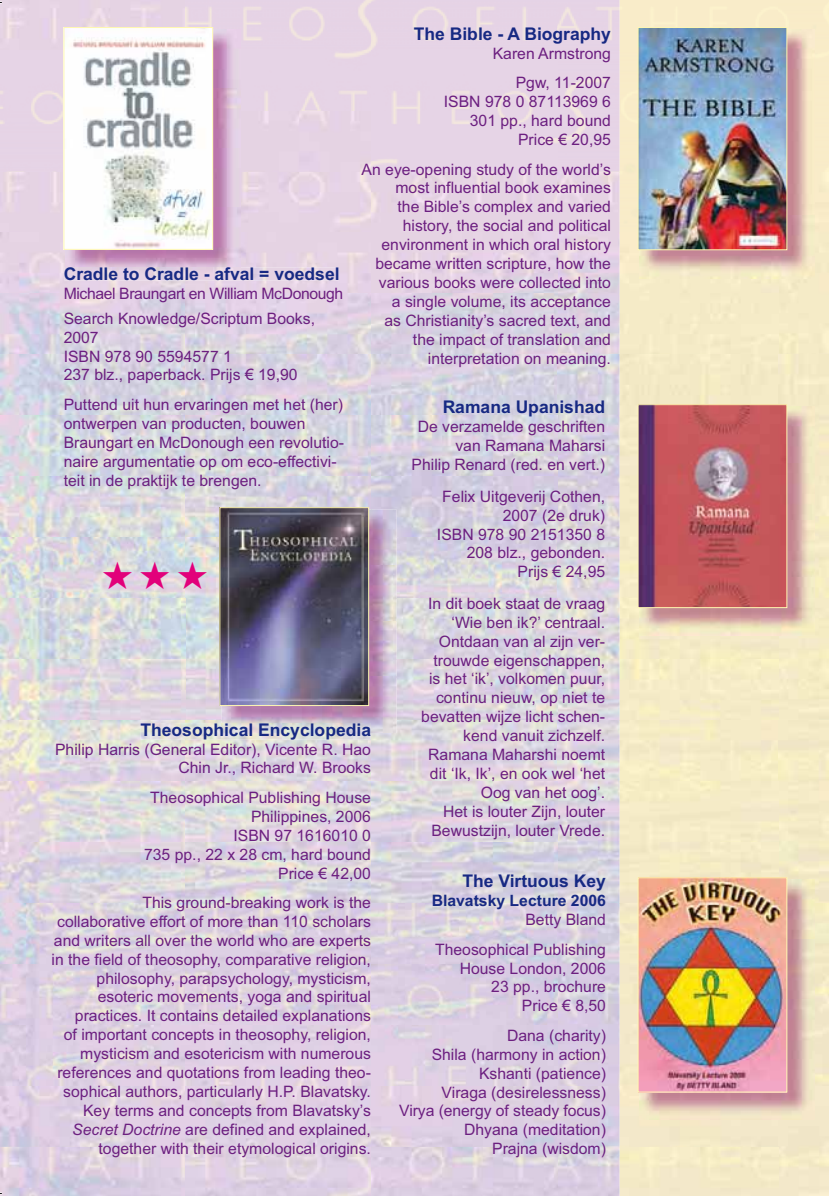
<style>
.page{position:relative;width:829px;height:1196px;background:#fff}
.page>*{position:absolute;margin:0;border:0;box-sizing:border-box;transform-origin:0 0}
.t1{font:700 17.5px "Arial";color:#172983}
.t2{font:15.75px/18.9px "Arial";color:#6c1f80;text-align:right}
.t3{font:15.75px/24.5px "Arial";letter-spacing:-.025em;color:#6c1f80}
.t4{font:700 15.75px "Arial";color:#172983}
.s1{font-style:italic}
</style>
<div class="page">
<img style="left:0;top:0;width:557px;height:50px">
<img style="left:557px;top:0;width:62px;height:1196px">
<img style="left:0;top:233px;width:557px;height:305px">
<img style="left:0;top:538px;width:185px;height:658px">
<img style="left:185px;top:538px;width:36px;height:182px">
<img style="left:396px;top:538px;width:161px;height:182px">
<img style="left:185px;top:720px;width:372px;height:476px">
<div style="left:619px;top:0;width:159px;height:50px;background:#f9ecc9"></div>
<div style="left:619px;top:50px;width:18px;height:183px;background:#f9ecc9"></div>
<div style="left:619px;top:233px;width:159px;height:183px;background:#f5ebc7"></div>
<img style="left:619px;top:416px;width:18px;height:183px">
<div style="left:619px;top:599px;width:159px;height:304px;background:#f5ebc7"></div>
<div style="left:619px;top:903px;width:18px;height:183px;background:#f3e8c8"></div>
<img style="left:814px;top:903px;width:14px;height:183px">
<div style="left:619px;top:1086px;width:209px;height:110px;background:#f3e8c8"></div>
<img style="left:141px;top:723px;width:229px;height:16px">
<img style="left:64px;top:267px;width:274px;height:13px">
<img style="left:66px;top:29px;width:174px;height:249px">
<img style="left:66px;top:29px;width:145px;height:218px">
<div style="left:64px;top:27px;width:149px;height:222px;border:1px solid #fff7b2"></div>
<img style="left:639px;top:406px;width:175px;height:229px">
<img style="left:639px;top:406px;width:146px;height:200px">
<div style="left:637px;top:404px;width:150px;height:204px;border:1px solid #fff7b2"></div>
<img style="left:221px;top:509px;width:175px;height:224px">
<img style="left:221px;top:723px;width:149px;height:10px">
<img style="left:222px;top:509px;width:145px;height:194px">
<div style="left:220px;top:507px;width:149px;height:198px;border:1px solid #fff7b2"></div>
<img style="left:639px;top:29px;width:175px;height:249px">
<img style="left:639px;top:29px;width:146px;height:219px">
<div style="left:637px;top:27px;width:150px;height:223px;border:1px solid #fff7b2"></div>
<img style="left:639px;top:879px;width:175px;height:240px">
<img style="left:639px;top:879px;width:146px;height:211px">
<div style="left:637px;top:877px;width:150px;height:215px;border:1px solid #fff7b2"></div>
<svg style="left:103px;top:561px;width:29px;height:28px"></svg>
<svg style="left:141px;top:561px;width:28px;height:28px"></svg>
<svg style="left:178px;top:561px;width:29px;height:28px"></svg>
<p class="t1" style="left:414px;top:28px;width:199px">The Bible - A Biography</p>
<p class="t2" style="left:492px;top:40px;width:120px;line-height:29.4px">Karen Armstrong<br>Pgw, 11-2007</p>
<p class="t2" style="left:444px;top:94px;width:168px">ISBN 978 0 87113969 6<br>301 pp., hard bound<br>Price € 20,95</p>
<p class="t2" style="left:361px;top:161px;width:251px">An eye-opening study of the world’s most influential book examines<br>the Bible’s complex and varied history, the social and political environment in which oral history became written scripture, how the various books were collected into<br>a single volume, its acceptance<br>as Christianity’s sacred text, and the impact of translation and interpretation on meaning.</p>
<p class="t1" style="left:442px;top:401px;width:164px">Ramana Upanishad</p>
<p class="t2" style="left:411px;top:419px;width:195px">De verzamelde geschriften van Ramana Maharsi<br>Philip Renard (red. en vert.)</p>
<p class="t2" style="left:437px;top:488px;width:170px">Felix Uitgeverij Cothen,<br>2007 (2e druk)<br>ISBN 978 90 2151350 8<br>208 blz., gebonden.<br>Prijs € 24,95</p>
<p class="t2" style="left:421px;top:595px;width:185px">In dit boek staat de vraag ‘Wie ben ik?’ centraal.<br>Ontdaan van al zijn ver&shy;trouwde eigenschappen, is het ‘ik’, volkomen puur, continu nieuw, op niet te bevatten wijze licht schen&shy;kend vanuit zichzelf.<br>Ramana Maharshi noemt dit ‘Ik, Ik’, en ook wel ‘het<br>Oog van het oog’.<br>Het is louter Zijn, louter<br>Bewustzijn, louter Vrede.</p>
<p class="t1" style="left:64px;top:268px;width:277px">Cradle to Cradle - afval = voedsel</p>
<p class="t3" style="left:64px;top:283px;width:281px">Michael Braungart en William McDonough<br>Search Knowledge/Scriptum Books,</p>
<p class="t2" style="left:64px;top:329px;width:235px;text-align:left">2007<br>ISBN 978 90 5594577 1<br>237 blz., paperback. Prijs € 19,90</p>
<p class="t2" style="left:64px;top:396px;width:282px;text-align:left">Puttend uit hun ervaringen met het (her) ontwerpen van producten, bouwen Braungart en McDonough een revolutio&shy;naire argumentatie op om eco-effectivi&shy;teit in de praktijk te brengen.</p>
<p class="t1" style="left:140px;top:723px;width:232px">Theosophical Encyclopedia</p>
<p class="t2" style="left:55px;top:741px;width:317px">Philip Harris (General Editor), Vicente R. Hao<br>Chin Jr., Richard W. Brooks</p>
<p class="t2" style="left:144px;top:789px;width:228px">Theosophical Publishing House<br>Philippines, 2006<br>ISBN 97 1616010 0<br>735 pp., 22 x 28 cm, hard bound<br>Price € 42,00</p>
<p class="t2" style="left:52px;top:894px;width:321px">This ground-breaking work is the collaborative effort of more than 110 scholars and writers all over the world who are experts in the field of theosophy, comparative religion, philosophy, parapsychology, mysticism, esoteric movements, yoga and spiritual practices. It contains detailed explanations<br>of important concepts in theosophy, religion, mysticism and esotericism with numerous references and quotations from leading theo&shy;sophical authors, particularly H.P. Blavatsky.<br>Key terms and concepts from Blavatsky’s <span class="s1">Secret Doctrine</span> are defined and explained, together with their etymological origins.</p>
<p class="t1" style="left:462px;top:875px;width:145px">The Virtuous Key</p>
<p class="t4" style="left:431px;top:895px;width:176px">Blavatsky Lecture 2006</p>
<p class="t2" style="left:435px;top:906px;width:172px;line-height:29.4px">Betty Bland<br>Theosophical Publishing</p>
<p class="t2" style="left:459px;top:960px;width:148px">House London, 2006<br>23 pp., brochure<br>Price € 8,50</p>
<p class="t2" style="left:399px;top:1027px;width:208px">Dana (charity)<br>Shila (harmony in action)<br>Kshanti (patience)<br>Viraga (desirelessness)<br>Virya (energy of steady focus)<br>Dhyana (meditation)<br>Prajna (wisdom)</p>
</div>
